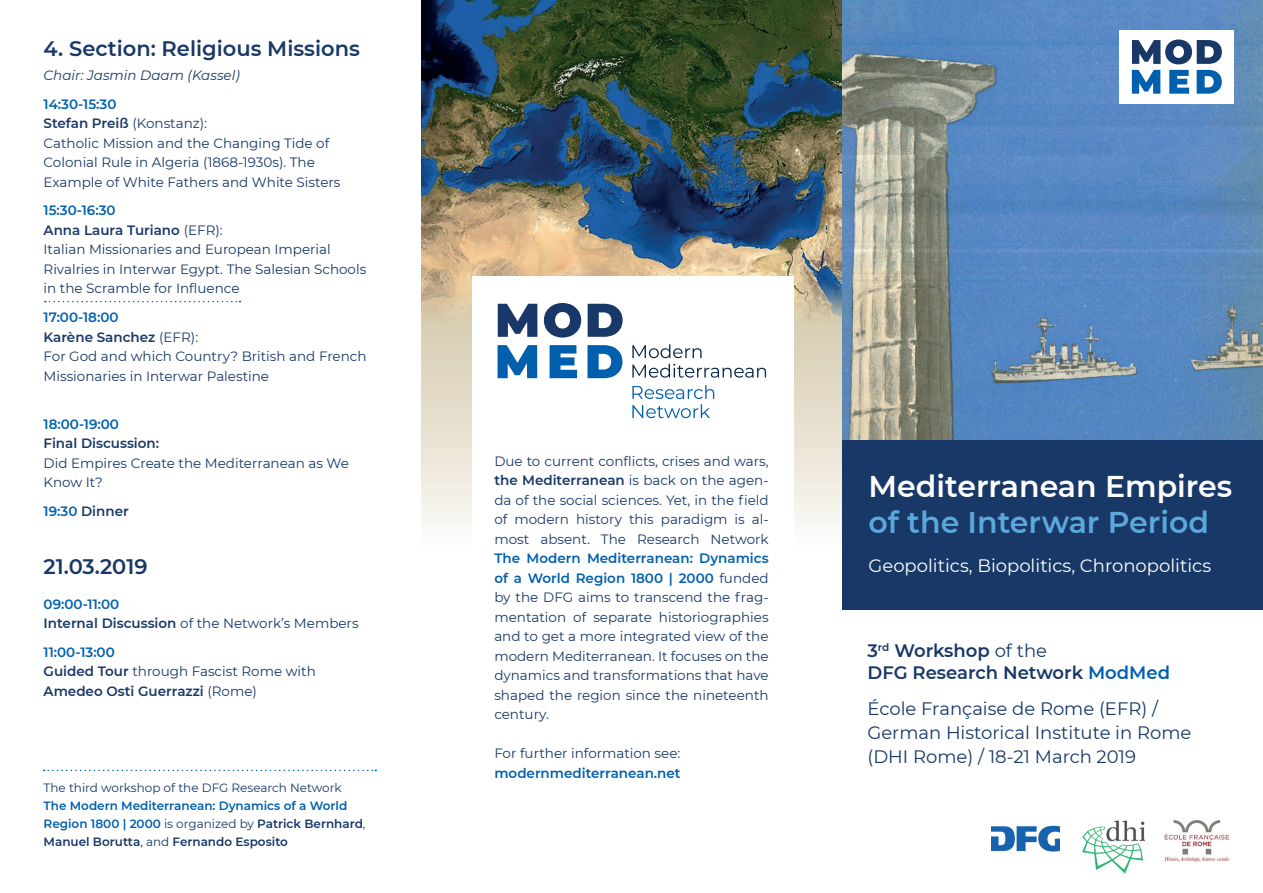
<style>
.page{position:relative;width:1263px;height:893px;background:#fff}
.page>*{position:absolute;margin:0;border:0;box-sizing:border-box;transform-origin:0 0}
.t1{font:600 30px "Montserrat";color:#fff}
.t2{font:600 30px "Montserrat";color:#5ba8dc}
.t3{font:600 21px "Montserrat";color:#183867}
.t4{font:18px "Montserrat";color:#183867}
.t5{font:600 18px "Montserrat";color:#183867}
.t6{font:18px "Montserrat";color:#fff}
.t7{font:13.5px/19.5px "Montserrat";color:#183867}
.t8{font:600 13.5px/19.5px "Montserrat";color:#183867}
.t9{font:600 13.5px "Montserrat";color:#0160ae}
.t10{font:italic 13.5px "Montserrat";color:#183867}
.t11{font:12px/18px "Montserrat";color:#183867}
.t12{font:600 12px "Montserrat";color:#0160ae}
.t13{font:600 12px "Montserrat";color:#183867}
.s1{font-weight:400}
.s2{color:#0160ae}
.s3{font-weight:600}
.s4{font-weight:600;color:#0160ae}
.s5{font-weight:400;color:#183867}
.s6{color:#183867}
</style>
<div class="page">
<svg style="left:421px;top:328px;width:421px;height:197px"></svg>
<img style="left:421px;top:0;width:421px;height:328px">
<div style="left:472px;top:276px;width:321px;height:565px;background:#fff"></div>
<img style="left:842px;top:0;width:421px;height:440px">
<div style="left:842px;top:440px;width:421px;height:169px;background:#183867"></div>
<div style="left:1119px;top:30px;width:115px;height:73px;background:#fff"></div>
<svg style="left:1132px;top:40px;width:90px;height:24px"></svg>
<svg style="left:1132px;top:70px;width:90px;height:24px"></svg>
<img style="left:992px;top:825px;width:68px;height:27px">
<img style="left:1082px;top:820px;width:63px;height:53px">
<img style="left:1164px;top:820px;width:66px;height:42px">
<svg style="left:498px;top:303px;width:125px;height:35px"></svg>
<svg style="left:497px;top:345px;width:125px;height:33px"></svg>
<svg style="left:632px;top:385px;width:82px;height:33px"></svg>
<svg style="left:632px;top:364px;width:134px;height:14px"></svg>
<svg style="left:632px;top:344px;width:70px;height:14px"></svg>
<svg style="left:44px;top:770px;width:332px;height:1px"></svg>
<svg style="left:45px;top:301px;width:195px;height:1px"></svg>
<p class="t3" style="left:44px;top:34px;width:318px">4. Section: Religious Missions</p>
<p class="t10" style="left:44px;top:66px;width:198px">Chair: Jasmin Daam (Kassel)</p>
<p class="t9" style="left:44px;top:95px;width:74px">14:30-15:30</p>
<p class="t8" style="left:44px;top:113px;width:165px">Stefan Preiß <span class="s1">(Konstanz):</span></p>
<p class="t7" style="left:44px;top:133px;width:287px">Catholic Mission and the Changing Tide of<br>Colonial Rule in Algeria (1868-1930s). The</p>
<p class="t7" style="left:44px;top:172px;width:298px">Example of White Fathers and White Sisters</p>
<p class="t9" style="left:44px;top:201px;width:74px">15:30-16:30</p>
<p class="t8" style="left:44px;top:220px;width:181px">Anna Laura Turiano <span class="s1">(EFR):</span></p>
<p class="t7" style="left:44px;top:239px;width:324px">Italian Missionaries and European Imperial<br>Rivalries in Interwar Egypt. The Salesian Schools in the Scramble for Influence</p>
<p class="t9" style="left:44px;top:308px;width:76px">17:00-18:00</p>
<p class="t8" style="left:44px;top:326px;width:156px">Karène Sanchez <span class="s1">(EFR):</span></p>
<p class="t7" style="left:44px;top:346px;width:324px">For God and which Country? British and French<br>Missionaries in Interwar Palestine</p>
<p class="t9" style="left:44px;top:414px;width:77px">18:00-19:00</p>
<p class="t8" style="left:44px;top:433px;width:117px">Final Discussion:</p>
<p class="t7" style="left:44px;top:452px;width:307px">Did Empires Create the Mediterranean as We<br>Know It?</p>
<p class="t8" style="left:44px;top:500px;width:87px"><span class="s2">19:30</span> Dinner</p>
<p class="t3" style="left:44px;top:552px;width:105px">21.03.2019</p>
<p class="t9" style="left:44px;top:594px;width:77px">09:00-11:00</p>
<p class="t7" style="left:44px;top:613px;width:316px"><span class="s3">Internal Discussion</span> of the Network’s Members</p>
<p class="t9" style="left:44px;top:642px;width:73px">11:00-13:00</p>
<p class="t8" style="left:44px;top:661px;width:274px">Guided Tour <span class="s1">through Fascist Rome with<br></span>Amedeo Osti Guerrazzi <span class="s1">(Rome)</span></p>
<p class="t11" style="left:44px;top:778px;width:305px">The third workshop of the DFG Research Network<br><span class="s4">The Modern Mediterranean: Dynamics of a World</span></p>
<p class="t12" style="left:44px;top:815px;width:323px">Region 1800 | 2000 <span class="s5">is organized by</span> <span class="s6">Patrick Bernhard</span><span class="s5">,</span></p>
<p class="t13" style="left:44px;top:833px;width:246px">Manuel Borutta<span class="s1">, and</span> Fernando Esposito</p>
<p class="t7" style="left:494px;top:451px;width:276px;text-align:justify">Due to current conflicts, crises and wars, <span class="s3">the Mediterranean</span> is back on the agen&shy;da of the social sciences. Yet, in the field of modern history this paradigm is al&shy;most absent. The Research Network <span class="s4">The Modern Mediterranean: Dynamics of a World Region 1800 | 2000</span> funded by the DFG aims to transcend the frag&shy;mentation of separate historiographies and to get a more integrated view of the modern Mediterranean. It focuses on the dynamics and transformations that have shaped the region since the nineteenth century.</p>
<p class="t7" style="left:494px;top:743px;width:188px">For further information see:</p>
<p class="t9" style="left:494px;top:764px;width:188px">modernmediterranean.net</p>
<p class="t1" style="left:868px;top:465px;width:365px">Mediterranean Empires</p>
<p class="t2" style="left:868px;top:501px;width:342px">of the Interwar Period</p>
<p class="t6" style="left:868px;top:554px;width:344px">Geopolitics, Biopolitics, Chronopolitics</p>
<p class="t5" style="left:867px;top:638px;width:181px">3<sup>rd</sup> Workshop <span class="s1">of the</span></p>
<p class="t5" style="left:867px;top:660px;width:304px">DFG Research Network <span class="s2">ModMed</span></p>
<p class="t4" style="left:867px;top:696px;width:292px">École Française de Rome (EFR) /</p>
<p class="t4" style="left:867px;top:720px;width:325px">German Historical Institute in Rome</p>
<p class="t4" style="left:867px;top:744px;width:270px">(DHI Rome) / 18-21 March 2019</p>
</div>
